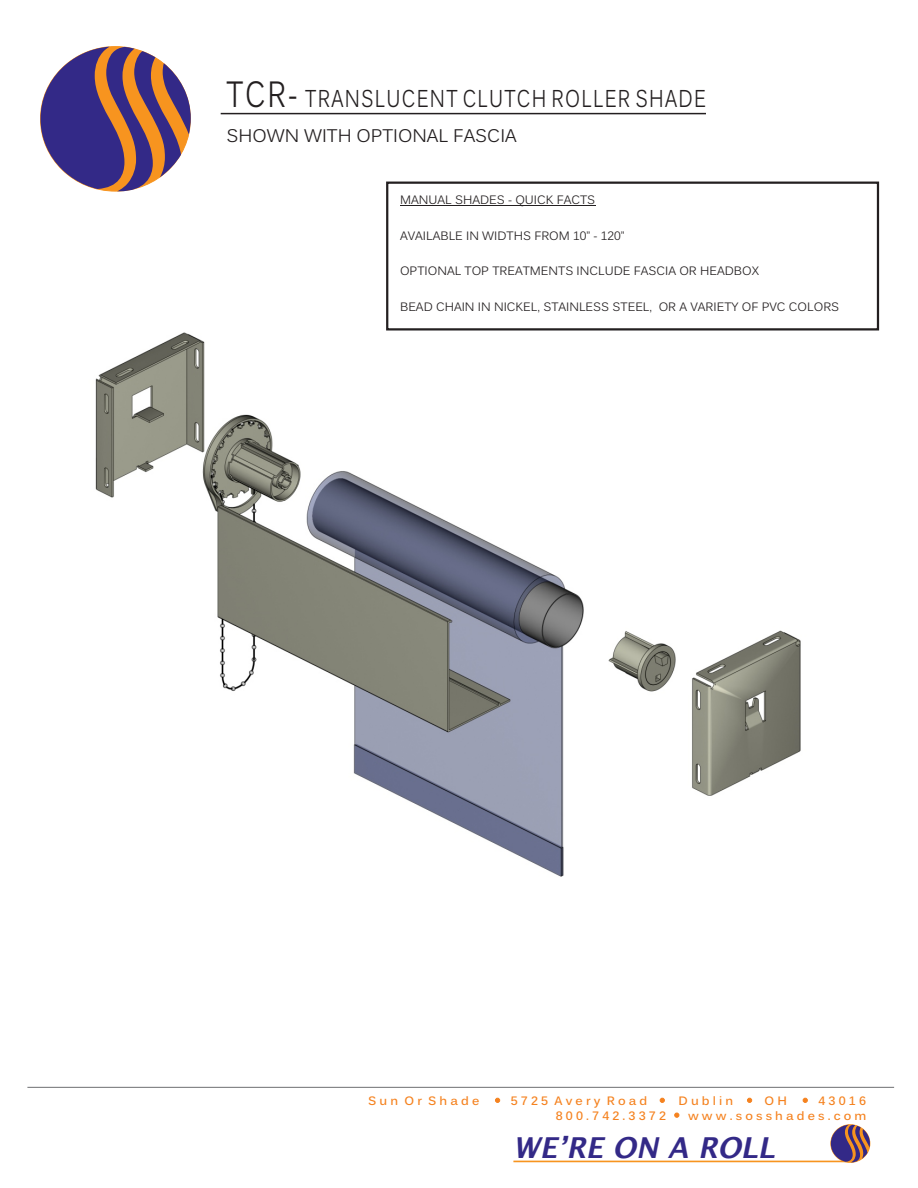
<style>
.page{position:relative;width:918px;height:1188px;background:#fff}
.page>*{position:absolute;margin:0;border:0;box-sizing:border-box;transform-origin:0 0}
.t1{font:italic 600 28.65px "Lucida Sans";color:#332987}
.t2{font:24px "Kalinga";letter-spacing:.07em;color:#231f20;scale:.78 1}
.t3{font:18px "Kalinga";color:#231f20}
.t4{font:12px "Kalinga";color:#231f20}
.t5{font:700 12px "Kalinga";color:#f5821f}
.s1{font-size:36px}
</style>
<div class="page">
<img style="left:95px;top:246px;width:785px;height:631px">
<hr style="left:221px;top:113px;width:485px;height:1px;background:#231f20">
<hr style="left:400px;top:205px;width:195px;height:1px;background:#231f20">
<div style="left:386px;top:182px;width:493px;height:149px;border:2px solid #231f20"></div>
<svg style="left:41px;top:47px;width:150px;height:144px"></svg>
<svg style="left:27px;top:1087px;width:868px;height:1px"></svg>
<svg style="left:495px;top:1098px;width:5px;height:5px"></svg>
<hr style="left:513px;top:1161px;width:336px;height:1px;background:#f7941f">
<svg style="left:831px;top:1125px;width:39px;height:37px"></svg>
<svg style="left:660px;top:1098px;width:5px;height:5px"></svg>
<svg style="left:747px;top:1098px;width:5px;height:5px"></svg>
<svg style="left:803px;top:1098px;width:5px;height:5px"></svg>
<svg style="left:675px;top:1113px;width:4px;height:4px"></svg>
<h2 class="t2" style="left:227px;top:83px;width:616px"><span class="s1">TCR-</span> TRANSLUCENT CLUTCH ROLLER SHADE</h2>
<h3 class="t3" style="left:227px;top:124px;width:292px">SHOWN WITH OPTIONAL FASCIA</h3>
<p class="t4" style="left:400px;top:192px;width:197px">MANUAL SHADES - QUICK FACTS</p>
<p class="t4" style="left:400px;top:228px;width:226px">AVAILABLE IN WIDTHS FROM 10” - 120”</p>
<p class="t4" style="left:400px;top:263px;width:360px">OPTIONAL TOP TREATMENTS INCLUDE FASCIA OR HEADBOX</p>
<p class="t4" style="left:400px;top:299px;width:441px">BEAD CHAIN IN NICKEL, STAINLESS STEEL, OR A VARIETY OF PVC COLORS</p>
<p class="t5" style="left:368px;top:1093px;width:113px">S u n O r S h a d e</p>
<p class="t5" style="left:511px;top:1093px;width:138px">5 7 2 5 A v e r y R o a d</p>
<p class="t5" style="left:679px;top:1093px;width:56px">D u b l i n</p>
<p class="t5" style="left:765px;top:1093px;width:24px">O H</p>
<p class="t5" style="left:818px;top:1093px;width:49px">4 3 0 1 6</p>
<p class="t5" style="left:556px;top:1108px;width:112px">8 0 0 . 7 4 2 . 3 3 7 2</p>
<p class="t5" style="left:688px;top:1108px;width:180px">w w w . s o s s h a d e s . c o m</p>
<h1 class="t1" style="left:513px;top:1135px;width:264px">WE’RE ON A ROLL</h1>
</div>
